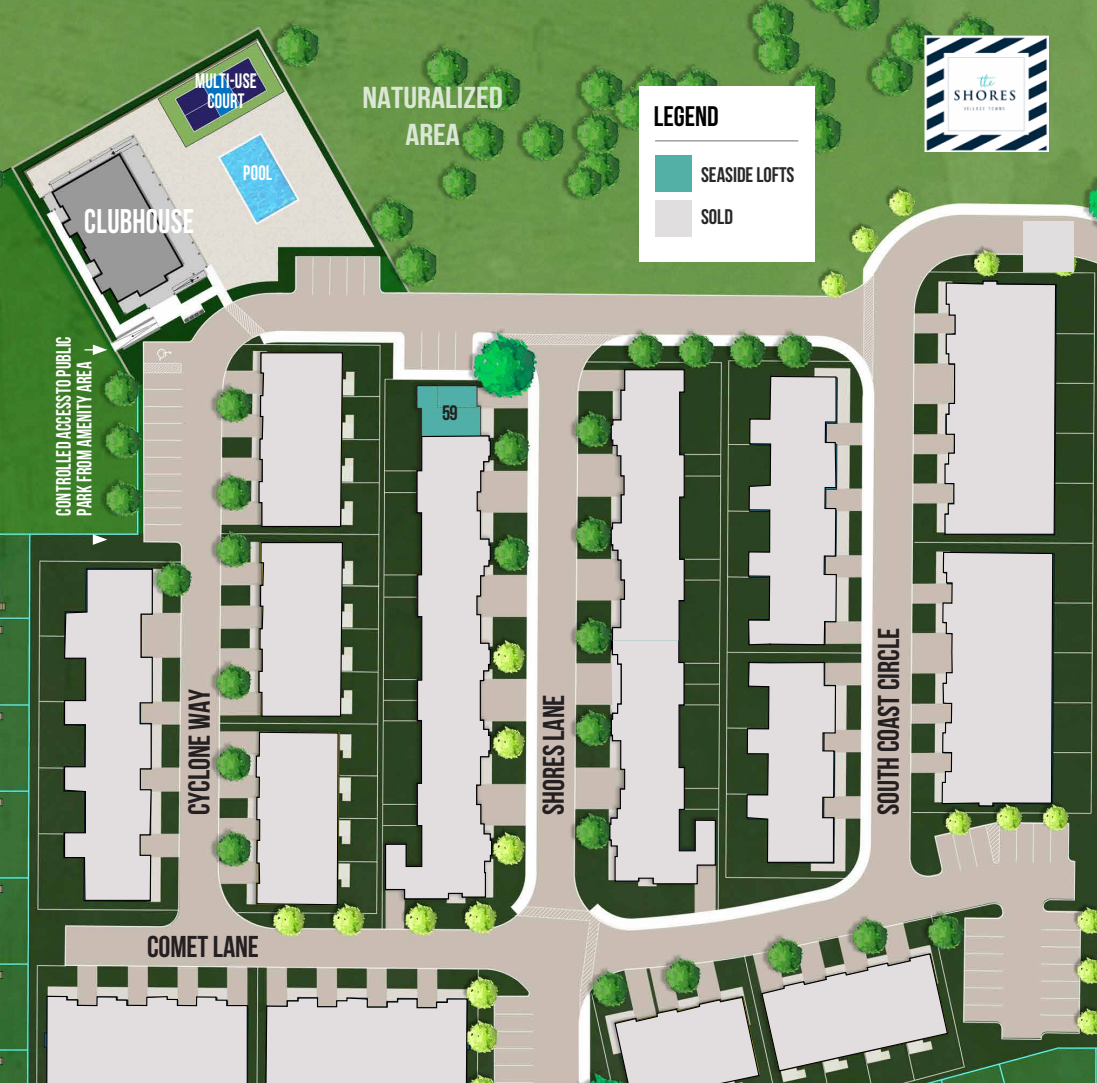
<style>
.page{position:relative;width:1097px;height:1083px;background:#fff}
.page>*{position:absolute;margin:0;border:0;box-sizing:border-box;transform-origin:0 0}
.t1{font:700 34.2px "Bebas Neue";letter-spacing:.01em;color:#fff;scale:.9 1}
.t2{font:700 30.38px/36.2px "Bebas Neue";color:#dbe7d5;text-align:center;scale:1.14 1}
.t3{font:700 30.15px "Bebas Neue";letter-spacing:-.005em;color:#241f20}
.t4{font:700 28.35px "Bebas Neue";color:#000}
.t5{font:700 21.15px/41.9px "Bebas Neue";color:#282828}
.t6{font:700 20.93px/20.9px "Bebas Neue";letter-spacing:.01em;color:#fff;text-align:center;scale:.9 1}
.t7{font:700 20.93px "Bebas Neue";color:#241f20}
</style>
<div class="page">
<img style="left:0;top:0;width:1097px;height:1082px">
<svg style="left:85px;top:344px;width:22px;height:11px"></svg>
<svg style="left:258px;top:351px;width:86px;height:176px;background:#d2cfcf"></svg>
<div style="left:1023px;top:221px;width:51px;height:50px;background:#e0dedf"></div>
<svg style="left:93px;top:534px;width:14px;height:10px"></svg>
<svg style="left:258px;top:541px;width:86px;height:176px;background:#d2cfce"></svg>
<svg style="left:255px;top:731px;width:84px;height:174px;background:#d9d5d5"></svg>
<svg style="left:63px;top:568px;width:90px;height:333px;background:#b9bab5"></svg>
<svg style="left:747px;top:375px;width:90px;height:270px;background:#b6b7b2"></svg>
<svg style="left:746px;top:661px;width:91px;height:202px;background:#b9b9b4"></svg>
<svg style="left:944px;top:280px;width:113px;height:255px;background:#d4d1d1"></svg>
<svg style="left:941px;top:551px;width:113px;height:256px;background:#d4d1d1"></svg>
<svg style="left:614px;top:952px;width:335px;height:130px;background:#acb0a4"></svg>
<svg style="left:265px;top:996px;width:203px;height:86px;background:#d8d4d4"></svg>
<svg style="left:46px;top:995px;width:202px;height:87px;background:#d9d5d6"></svg>
<svg style="left:384px;top:435px;width:109px;height:464px;background:#a3a79d"></svg>
<svg style="left:609px;top:368px;width:107px;height:516px;background:#a2a69c"></svg>
<div style="left:639px;top:86px;width:176px;height:175px;background:#fff"></div>
<div style="left:655px;top:201px;width:37px;height:36px;background:#e0dedf"></div>
<div style="left:655px;top:155px;width:37px;height:37px;background:#52b0a7"></div>
<hr style="left:655px;top:140px;width:143px;height:2px;background:#a7a7a7">
<img style="left:925px;top:36px;width:123px;height:115px">
<p class="t6" style="left:195px;top:70px;width:70px">MULTI-USE<br>COURT</p>
<h1 class="t1" style="left:84px;top:202px;width:123px">CLUBHOUSE</h1>
<p class="t6" style="left:53px;top:515px;width:200px;text-align:left;rotate:-90deg">CONTROLLED ACCESSTO PUBLIC<br>PARK FROM AMENITY AREA</p>
<p class="t6" style="left:243px;top:162px;width:34px">POOL</p>
<h3 class="t3" style="left:183px;top:815px;width:128px;rotate:-90deg">CYCLONE WAY</h3>
<h3 class="t3" style="left:147px;top:929px;width:114px">COMET LANE</h3>
<h2 class="t2" style="left:362px;top:79px;width:125px">NATURALIZED<br>AREA</h2>
<p class="t7" style="left:442px;top:401px;width:17px">59</p>
<h3 class="t3" style="left:537px;top:815px;width:122px;rotate:-90deg">SHORES LANE</h3>
<h3 class="t4" style="left:654px;top:101px;width:66px">LEGEND</h3>
<p class="t5" style="left:701px;top:153px;width:95px">SEASIDE LOFTS<br>SOLD</p>
<h3 class="t3" style="left:872px;top:815px;width:189px;rotate:-90deg">SOUTH COAST CIRCLE</h3>
</div>
